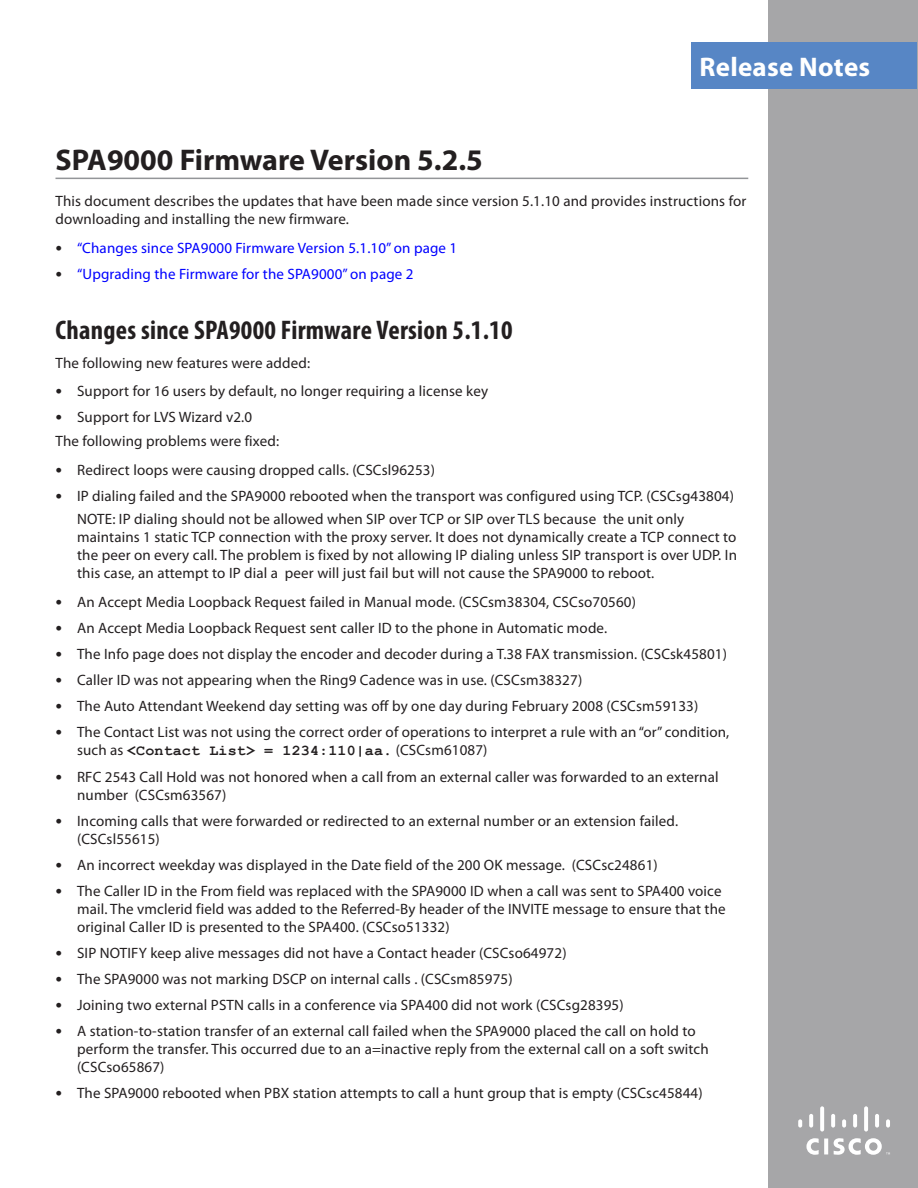
<style>
.page{position:relative;width:918px;height:1188px;background:#fff}
.page>*{position:absolute;margin:0;border:0;box-sizing:border-box;transform-origin:0 0}
.t1{font:700 30px "Myriad Pro";color:#231f20}
.t2{font:700 condensed 27px "Myriad Pro";letter-spacing:.01em;color:#231f20}
.t3{font:700 27px "Myriad";letter-spacing:.01em;color:#fff}
.t4{font:15px/18px "Myriad Pro";letter-spacing:.01em;color:#231f20}
.t5{font:15px "Myriad Pro";letter-spacing:.01em;color:#00f}
.t6{font:700 15px "Courier New";letter-spacing:.01em;color:#231f20}
.s1{font-family:"Helvetica Neue";font-weight:500;font-stretch:condensed;font-size:13.5px;color:#231f20}
.s2{font-family:"Helvetica Neue";font-weight:500;font-stretch:condensed;font-size:13.5px}
.s3{font-family:"Myriad Pro";font-weight:400}
</style>
<div class="page">
<div style="left:769px;top:0;width:149px;height:1188px;background:#a6a6a8"></div>
<svg style="left:824px;top:1139px;width:4px;height:15px"></svg>
<svg style="left:806px;top:1138px;width:13px;height:17px"></svg>
<svg style="left:798px;top:1119px;width:4px;height:9px"></svg>
<svg style="left:809px;top:1114px;width:4px;height:14px"></svg>
<svg style="left:820px;top:1106px;width:4px;height:26px"></svg>
<svg style="left:831px;top:1114px;width:4px;height:14px"></svg>
<svg style="left:842px;top:1119px;width:4px;height:9px"></svg>
<hr style="left:853px;top:1114px;width:4px;height:14px;background:#fff;border-radius:2px">
<hr style="left:864px;top:1106px;width:4px;height:26px;background:#fff;border-radius:2px">
<hr style="left:875px;top:1114px;width:4px;height:14px;background:#fff;border-radius:2px">
<svg style="left:886px;top:1119px;width:4px;height:9px"></svg>
<svg style="left:834px;top:1138px;width:56px;height:17px"></svg>
<div style="left:692px;top:42px;width:225px;height:47px;background:#5786c5"></div>
<hr style="left:56px;top:178px;width:692px;height:1px;background:#939598">
<h2 class="t3" style="left:700px;top:53px;width:172px">Release Notes</h2>
<h1 class="t1" style="left:56px;top:140px;width:429px">SPA9000 Firmware Version 5.2.5</h1>
<p class="t4" style="left:56px;top:192px;width:692px">This document describes the updates that have been made since version 5.1.10 and provides instructions for downloading and installing the new firmware.</p>
<p class="t5" style="left:56px;top:239px;width:403px"><span class="s1">•</span> “Changes since SPA9000 Firmware Version 5.1.10” on page 1</p>
<p class="t5" style="left:56px;top:265px;width:360px"><span class="s1">•</span> “Upgrading the Firmware for the SPA9000” on page 2</p>
<h2 class="t2" style="left:56px;top:313px;width:459px">Changes since SPA9000 Firmware Version 5.1.10</h2>
<p class="t4" style="left:56px;top:353px;width:256px">The following new features were added:</p>
<p class="t4" style="left:56px;top:382px;width:434px"><span class="s2">•</span> Support for 16 users by default, no longer requiring a license key</p>
<p class="t4" style="left:56px;top:405px;width:225px;line-height:23.4px"><span class="s2">•</span> Support for LVS Wizard v2.0<br>The following problems were fixed:</p>
<p class="t4" style="left:56px;top:460px;width:381px"><span class="s2">•</span> Redirect loops were causing dropped calls. (CSCsl96253)</p>
<p class="t4" style="left:77px;top:484px;width:658px;line-height:23.4px;text-indent:-22px"><span class="s2">•</span> IP dialing failed and the SPA9000 rebooted when the transport was configured using TCP. (CSCsg43804)<br>NOTE: IP dialing should not be allowed when SIP over TCP or SIP over TLS because the unit only</p>
<p class="t4" style="left:77px;top:528px;width:661px;text-align:justify">maintains 1 static TCP connection with the proxy server. It does not dynamically create a TCP connect to the peer on every call. The problem is fixed by not allowing IP dialing unless SIP transport is over UDP. In this case, an attempt to IP dial a peer will just fail but will not cause the SPA9000 to reboot.</p>
<p class="t4" style="left:56px;top:593px;width:582px"><span class="s2">•</span> An Accept Media Loopback Request failed in Manual mode. (CSCsm38304, CSCso70560)</p>
<p class="t4" style="left:56px;top:619px;width:553px"><span class="s2">•</span> An Accept Media Loopback Request sent caller ID to the phone in Automatic mode.</p>
<p class="t4" style="left:56px;top:645px;width:673px"><span class="s2">•</span> The Info page does not display the encoder and decoder during a T.38 FAX transmission. (CSCsk45801)</p>
<p class="t4" style="left:56px;top:671px;width:528px"><span class="s2">•</span> Caller ID was not appearing when the Ring9 Cadence was in use. (CSCsm38327)</p>
<p class="t4" style="left:56px;top:697px;width:644px"><span class="s2">•</span> The Auto Attendant Weekend day setting was off by one day during February 2008 (CSCsm59133)</p>
<p class="t4" style="left:56px;top:723px;width:675px"><span class="s2">•</span> The Contact List was not using the correct order of operations to interpret a rule with an “or” condition,</p>
<p class="t6" style="left:77px;top:741px;width:412px"><span class="s3">such as</span> &lt;Contact List&gt; = 1234:110|aa. <span class="s3">(CSCsm61087)</span></p>
<p class="t4" style="left:77px;top:767px;width:643px;text-indent:-22px"><span class="s2">•</span> RFC 2543 Call Hold was not honored when a call from an external caller was forwarded to an external number (CSCsm63567)</p>
<p class="t4" style="left:77px;top:811px;width:603px;text-indent:-22px"><span class="s2">•</span> Incoming calls that were forwarded or redirected to an external number or an extension failed. (CSCsl55615)</p>
<p class="t4" style="left:56px;top:855px;width:604px"><span class="s2">•</span> An incorrect weekday was displayed in the Date field of the 200 OK message. (CSCsc24861)</p>
<p class="t4" style="left:77px;top:882px;width:650px;text-indent:-22px"><span class="s2">•</span> The Caller ID in the From field was replaced with the SPA9000 ID when a call was sent to SPA400 voice mail. The vmclerid field was added to the Referred-By header of the INVITE message to ensure that the original Caller ID is presented to the SPA400. (CSCso51332)</p>
<p class="t4" style="left:56px;top:944px;width:513px"><span class="s2">•</span> SIP NOTIFY keep alive messages did not have a Contact header (CSCso64972)</p>
<p class="t4" style="left:56px;top:970px;width:459px"><span class="s2">•</span> The SPA9000 was not marking DSCP on internal calls . (CSCsm85975)</p>
<p class="t4" style="left:56px;top:996px;width:570px"><span class="s2">•</span> Joining two external PSTN calls in a conference via SPA400 did not work (CSCsg28395)</p>
<p class="t4" style="left:77px;top:1022px;width:633px;text-indent:-22px"><span class="s2">•</span> A station-to-station transfer of an external call failed when the SPA9000 placed the call on hold to perform the transfer. This occurred due to an a=inactive reply from the external call on a soft switch (CSCso65867)</p>
<p class="t4" style="left:56px;top:1084px;width:649px"><span class="s2">•</span> The SPA9000 rebooted when PBX station attempts to call a hunt group that is empty (CSCsc45844)</p>
</div>
